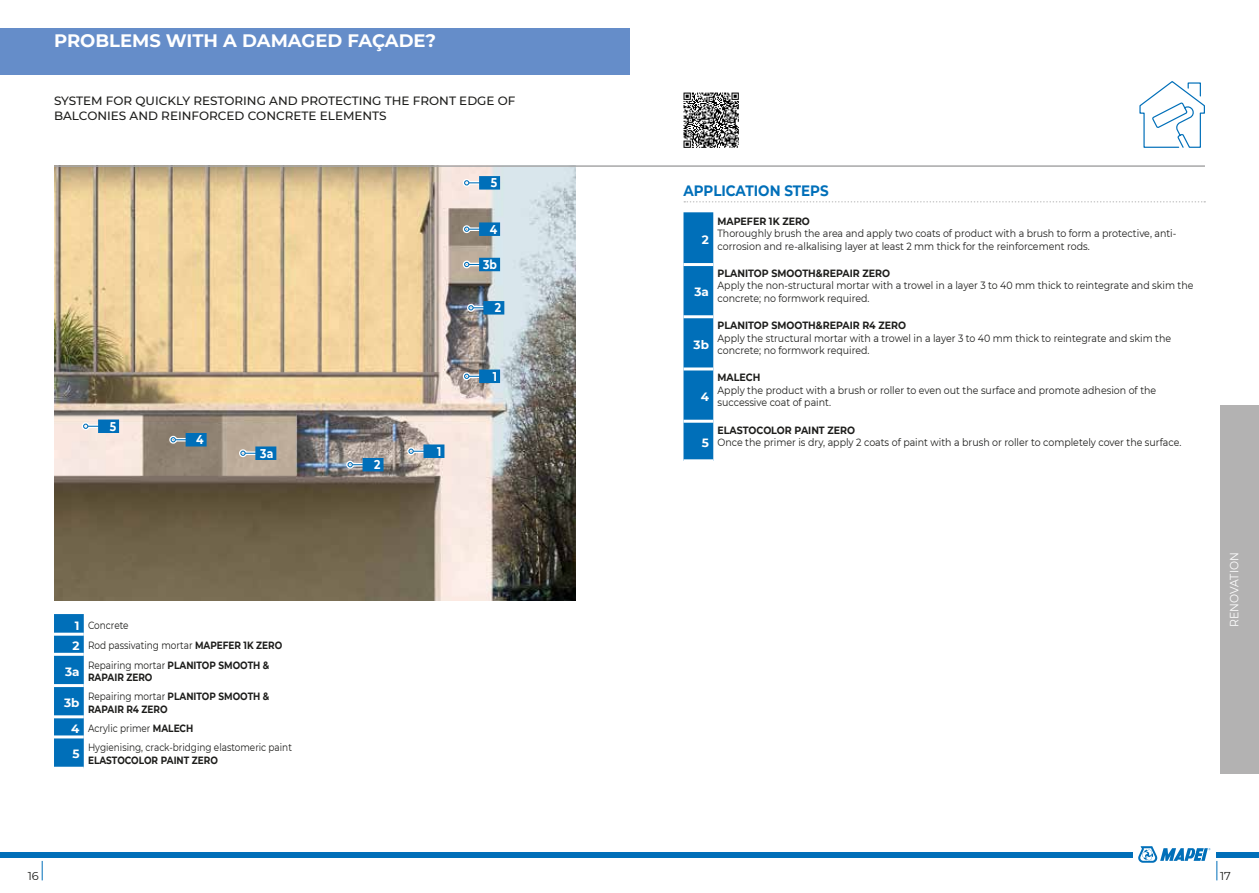
<style>
.page{position:relative;width:1259px;height:893px;background:#fff}
.page>*{position:absolute;margin:0;border:0;box-sizing:border-box;transform-origin:0 0}
.t1{font:700 18px "Montserrat";color:#fff}
.t2{font:700 15px "Montserrat";color:#006fb9;scale:.9 1}
.t3{font:700 12.75px "Montserrat";color:#fff;scale:.85 1}
.t4{font:500 12px/14.4px "Montserrat";color:#1d1d1b}
.t5{font:700 12px "Montserrat";color:#fff}
.t6{font:12px "Montserrat";color:#fff;scale:.9 1}
.t7{font:11.4px "Montserrat";color:#1d1d1b}
.t8{font:10.5px/12.6px "Montserrat";color:#1d1d1b;scale:.9 1}
.t9{font:10.5px/20.1px "Montserrat";color:#1d1d1b;scale:.85 1}
.t10{font:700 10.5px/12.6px "Montserrat";color:#1d1d1b;scale:.85 1}
.t11{font:700 10.5px "Montserrat";color:#1d1d1b;scale:.9 1}
.s1{font-weight:700;font-size:12px;color:#fff}
.s2{font-weight:700}
.s3{font-weight:400}
</style>
<div class="page">
<img style="left:54px;top:167px;width:521px;height:434px">
<hr style="left:54px;top:165px;width:1151px;height:2px;background:#a7a7a8">
<svg style="left:1216px;top:861px;width:1px;height:19px"></svg>
<svg style="left:684px;top:201px;width:521px;height:2px"></svg>
<svg style="left:683px;top:93px;width:56px;height:55px;background:#7e7e7e"></svg>
<div style="left:683px;top:212px;width:30px;height:247px;background:#006fb9"></div>
<hr style="left:683px;top:263px;width:30px;height:3px;background:#fff">
<hr style="left:683px;top:315px;width:30px;height:3px;background:#fff">
<hr style="left:683px;top:367px;width:30px;height:3px;background:#fff">
<hr style="left:683px;top:420px;width:30px;height:3px;background:#fff">
<svg style="left:1138px;top:846px;width:72px;height:17px"></svg>
<div style="left:0;top:852px;width:1132px;height:5px;background:#006fb9"></div>
<div style="left:1216px;top:852px;width:43px;height:5px;background:#006fb9"></div>
<svg style="left:42px;top:861px;width:1px;height:19px"></svg>
<div style="left:0;top:28px;width:629px;height:46px;background:#658dc9"></div>
<svg style="left:54px;top:614px;width:30px;height:153px;background:#0571ba"></svg>
<hr style="left:54px;top:633px;width:30px;height:3px;background:#fff">
<hr style="left:54px;top:653px;width:30px;height:3px;background:#fff">
<hr style="left:54px;top:684px;width:30px;height:3px;background:#fff">
<hr style="left:54px;top:715px;width:30px;height:3px;background:#fff">
<hr style="left:54px;top:735px;width:30px;height:3px;background:#fff">
<svg style="left:406px;top:444px;width:38px;height:14px"></svg>
<svg style="left:345px;top:458px;width:38px;height:13px"></svg>
<svg style="left:238px;top:446px;width:38px;height:14px"></svg>
<svg style="left:168px;top:433px;width:39px;height:13px"></svg>
<svg style="left:81px;top:419px;width:38px;height:14px"></svg>
<svg style="left:462px;top:370px;width:38px;height:13px"></svg>
<svg style="left:466px;top:301px;width:38px;height:14px"></svg>
<svg style="left:462px;top:258px;width:38px;height:13px"></svg>
<svg style="left:462px;top:222px;width:38px;height:14px"></svg>
<svg style="left:462px;top:176px;width:38px;height:14px"></svg>
<svg style="left:1139px;top:81px;width:66px;height:67px"></svg>
<div style="left:1220px;top:405px;width:39px;height:369px;background:#b3b2b2"></div>
<h1 class="t1" style="left:54px;top:27px;width:384px">PROBLEMS WITH A DAMAGED FAÇADE?</h1>
<p class="t4" style="left:54px;top:93px;width:463px">SYSTEM FOR QUICKLY RESTORING AND PROTECTING THE FRONT EDGE OF<br>BALCONIES AND REINFORCED CONCRETE ELEMENTS</p>
<p class="t3" style="left:491px;top:174px;width:9px">5</p>
<p class="t3" style="left:490px;top:220px;width:10px">4</p>
<p class="t3" style="left:483px;top:255px;width:18px">3b</p>
<p class="t3" style="left:495px;top:299px;width:9px">2</p>
<p class="t3" style="left:110px;top:417px;width:9px">5</p>
<p class="t3" style="left:196px;top:430px;width:10px">4</p>
<p class="t3" style="left:260px;top:444px;width:17px">3a</p>
<p class="t3" style="left:374px;top:455px;width:9px">2</p>
<p class="t3" style="left:437px;top:442px;width:6px">1</p>
<p class="t3" style="left:493px;top:367px;width:6px">1</p>
<p class="t9" style="left:72px;top:615px;width:248px"><span class="s1">1</span> Concrete<br><span class="s1">2</span> Rod passivating mortar <span class="s2">MAPEFER 1K ZERO</span></p>
<p class="t5" style="left:65px;top:663px;width:16px">3a</p>
<p class="t10" style="left:88px;top:658px;width:215px"><span class="s3">Repairing mortar</span> PLANITOP SMOOTH &amp;<br>RAPAIR ZERO</p>
<p class="t5" style="left:64px;top:694px;width:17px">3b</p>
<p class="t10" style="left:88px;top:689px;width:215px"><span class="s3">Repairing mortar</span> PLANITOP SMOOTH &amp;<br>RAPAIR R4 ZERO</p>
<p class="t9" style="left:71px;top:718px;width:145px"><span class="s1">4</span> Acrylic primer <span class="s2">MALECH</span></p>
<p class="t5" style="left:72px;top:745px;width:9px">5</p>
<p class="t9" style="left:88px;top:737px;width:241px">Hygienising, crack-bridging elastomeric paint</p>
<p class="t10" style="left:88px;top:753px;width:154px">ELASTOCOLOR PAINT ZERO</p>
<p class="t7" style="left:28px;top:868px;width:13px">16</p>
<h2 class="t2" style="left:683px;top:180px;width:163px">APPLICATION STEPS</h2>
<p class="t5" style="left:702px;top:231px;width:9px">2</p>
<p class="t11" style="left:717px;top:213px;width:104px">MAPEFER 1K ZERO</p>
<p class="t8" style="left:717px;top:227px;width:511px">Thoroughly brush the area and apply two coats of product with a brush to form a protective, anti&shy;corrosion and re-alkalising layer at least 2 mm thick for the reinforcement rods.</p>
<p class="t5" style="left:694px;top:284px;width:16px">3a</p>
<p class="t5" style="left:693px;top:336px;width:17px">3b</p>
<p class="t5" style="left:701px;top:388px;width:10px">4</p>
<p class="t5" style="left:702px;top:434px;width:9px">5</p>
<p class="t11" style="left:717px;top:266px;width:193px">PLANITOP SMOOTH&amp;REPAIR ZERO</p>
<p class="t8" style="left:717px;top:279px;width:530px">Apply the non-structural mortar with a trowel in a layer 3 to 40 mm thick to reintegrate and skim the concrete; no formwork required.</p>
<p class="t11" style="left:717px;top:318px;width:211px">PLANITOP SMOOTH&amp;REPAIR R4 ZERO</p>
<p class="t8" style="left:717px;top:331px;width:505px">Apply the structural mortar with a trowel in a layer 3 to 40 mm thick to reintegrate and skim the concrete; no formwork required.</p>
<p class="t11" style="left:717px;top:370px;width:49px">MALECH</p>
<p class="t8" style="left:717px;top:383px;width:489px">Apply the product with a brush or roller to even out the surface and promote adhesion of the successive coat of paint.</p>
<p class="t11" style="left:717px;top:422px;width:154px">ELASTOCOLOR PAINT ZERO</p>
<p class="t8" style="left:717px;top:436px;width:517px">Once the primer is dry, apply 2 coats of paint with a brush or roller to completely cover the surface.</p>
<p class="t6" style="left:1226px;top:627px;width:84px;rotate:-90deg">RENOVATION</p>
<p class="t7" style="left:1220px;top:868px;width:12px">17</p>
</div>
